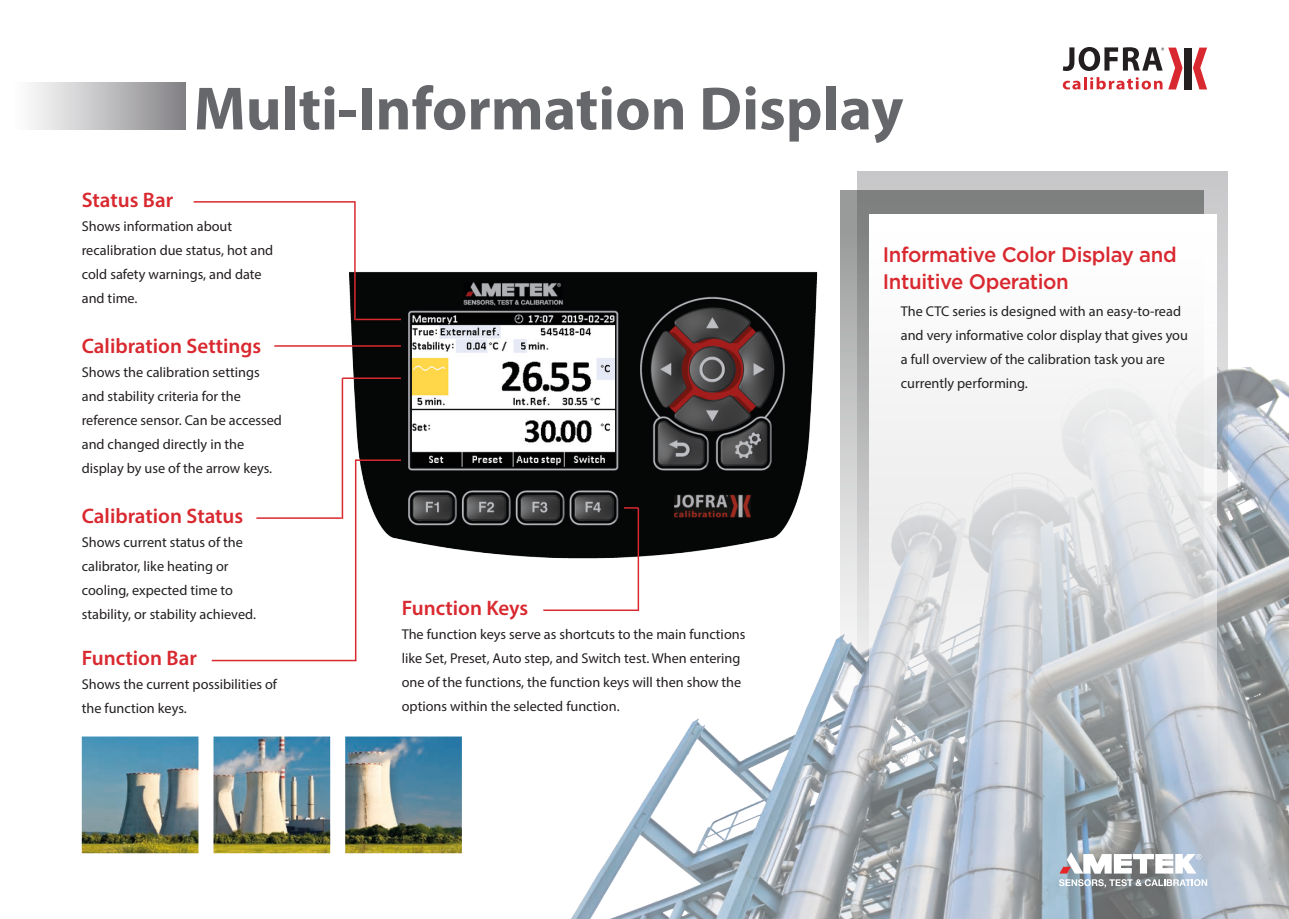
<style>
.page{position:relative;width:1289px;height:919px;background:#fff}
.page>*{position:absolute;margin:0;border:0;box-sizing:border-box;transform-origin:0 0}
.t1{font:700 61.5px "Myriad Pro";color:#66676b}
.t2{font:600 21px "Myriad Pro";color:#d92930}
.t3{font:500 21px/27px "Gotham";letter-spacing:-.02em;color:#d92930}
.t4{font:14.25px/24px "Myriad Pro";color:#231f20}
</style>
<div class="page">
<img style="left:341px;top:272px;width:477px;height:345px">
<hr style="left:355px;top:459px;width:1px;height:201px;background:#d92930">
<hr style="left:356px;top:459px;width:45px;height:2px;background:#d92930">
<div style="left:13px;top:82px;width:172px;height:48px;background:linear-gradient(to right,#fff,#868488)"></div>
<img style="left:82px;top:736px;width:380px;height:117px">
<hr style="left:194px;top:201px;width:161px;height:2px;background:#d92930">
<hr style="left:354px;top:201px;width:2px;height:119px;background:#d92930">
<hr style="left:356px;top:319px;width:45px;height:1px;background:#d92930">
<hr style="left:274px;top:345px;width:127px;height:2px;background:#d92930">
<hr style="left:256px;top:517px;width:86px;height:2px;background:#d92930">
<hr style="left:342px;top:378px;width:1px;height:141px;background:#d92930">
<hr style="left:342px;top:377px;width:59px;height:2px;background:#d92930">
<hr style="left:212px;top:659px;width:144px;height:2px;background:#d92930">
<img style="left:533px;top:367px;width:755px;height:551px">
<div style="left:1183px;top:48px;width:8px;height:41px;background:#231f20"></div>
<svg style="left:1193px;top:48px;width:14px;height:41px"></svg>
<svg style="left:1062px;top:47px;width:120px;height:42px"></svg>
<svg style="left:857px;top:171px;width:370px;height:685px;background:#b0b6bd"></svg>
<svg style="left:839px;top:190px;width:364px;height:540px;background:#aeb0b1"></svg>
<svg style="left:869px;top:214px;width:347px;height:565px"></svg>
<svg style="left:1058px;top:879px;width:149px;height:8px"></svg>
<svg style="left:1059px;top:852px;width:142px;height:21px"></svg>
<p class="t1" style="left:194px;top:69px;width:711px">Multi-Information Display</p>
<p class="t2" style="left:82px;top:186px;width:93px">Status Bar</p>
<p class="t4" style="left:82px;top:214px;width:152px">Shows information about</p>
<p class="t4" style="left:82px;top:238px;width:193px">recalibration due status, hot and cold safety warnings, and date and time.</p>
<p class="t2" style="left:82px;top:333px;width:181px">Calibration Settings</p>
<p class="t4" style="left:82px;top:360px;width:202px">Shows the calibration settings and stability criteria for the reference sensor. Can be accessed and changed directly in the</p>
<p class="t4" style="left:82px;top:456px;width:192px">display by use of the arrow keys.</p>
<p class="t2" style="left:82px;top:502px;width:163px">Calibration Status</p>
<p class="t4" style="left:82px;top:530px;width:176px">Shows current status of the calibrator, like heating or cooling, expected time to stability, or stability achieved.</p>
<p class="t2" style="left:82px;top:644px;width:116px">Function Bar</p>
<p class="t4" style="left:82px;top:671px;width:197px">Shows the current possibilities of the function keys.</p>
<p class="t2" style="left:402px;top:594px;width:128px">Function Keys</p>
<p class="t4" style="left:402px;top:622px;width:345px">The function keys serve as shortcuts to the main functions like Set, Preset, Auto step, and Switch test. When entering one of the functions, the function keys will then show the options within the selected function.</p>
<p class="t3" style="left:882px;top:240px;width:295px">Informative Color Display and<br>Intuitive Operation</p>
<p class="t4" style="left:900px;top:298px;width:288px">The CTC series is designed with an easy-to-read and very informative color display that gives you a full overview of the calibration task you are currently performing.</p>
</div>
